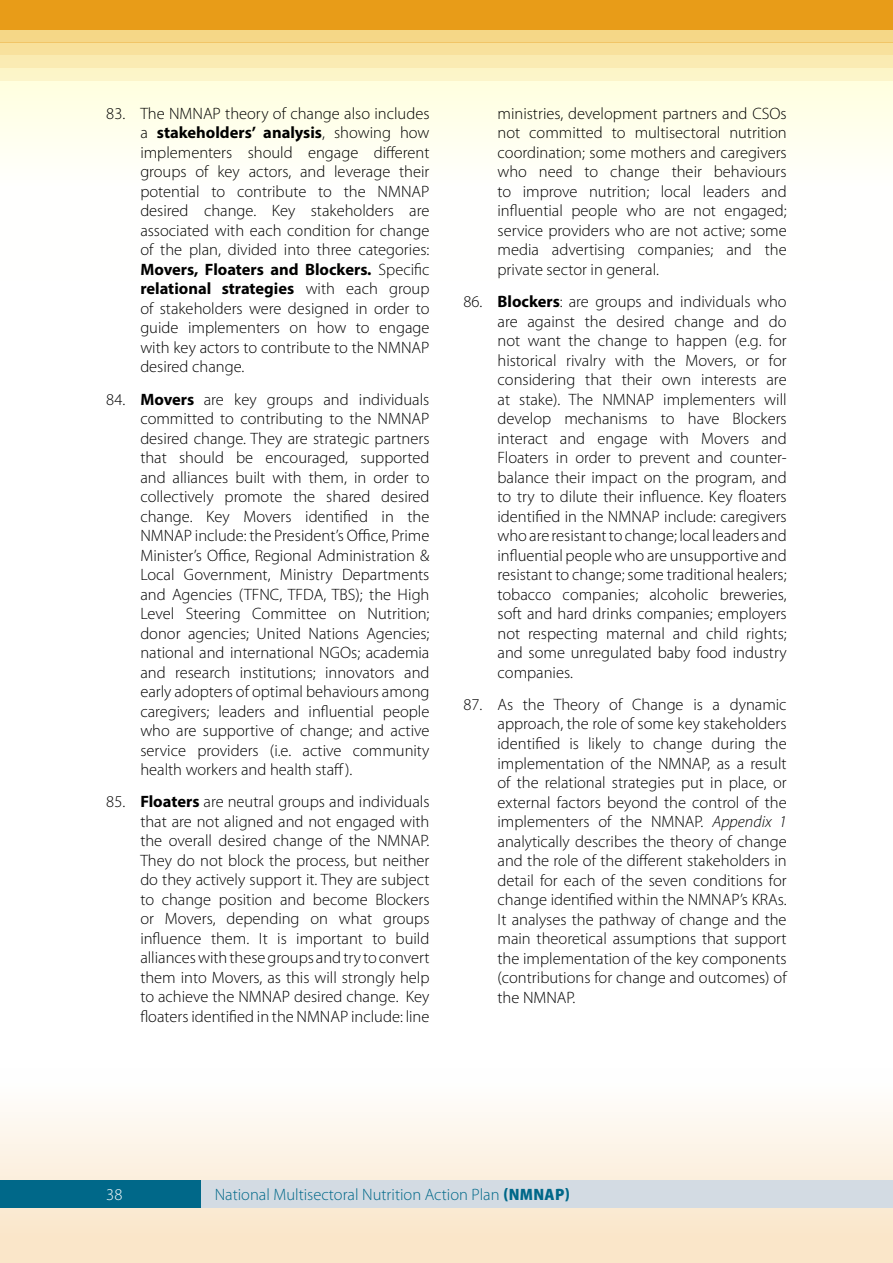
<style>
.page{position:relative;width:893px;height:1263px;background:#fff}
.page>*{position:absolute;margin:0;border:0;box-sizing:border-box;transform-origin:0 0}
.t1{font:300 16.5px/19.5px "Myriad Pro";color:#000;text-align:justify}
.t2{font:300 16.5px "Myriad Pro";color:#006889}
.t3{font:300 16.5px "Myriad Pro";color:#fff}
.s1{font-weight:700}
.s2{font-style:italic}
.s3{font-weight:900;font-stretch:semi-condensed}
</style>
<div class="page">
<svg style="left:0;top:1110px;width:893px;height:153px"></svg>
<svg style="left:0;top:81px;width:893px;height:75px;fill:#ffffe9"></svg>
<div style="left:0;top:0;width:893px;height:30px;background:#e89c18"></div>
<div style="left:0;top:68px;width:893px;height:13px;background:#fcf5c8"></div>
<div style="left:0;top:55px;width:893px;height:13px;background:#faebb3"></div>
<div style="left:0;top:43px;width:893px;height:12px;background:#f8e19c"></div>
<div style="left:0;top:30px;width:893px;height:13px;background:#f5d787"></div>
<div style="left:201px;top:1180px;width:692px;height:28px;background:#d3dbe3"></div>
<div style="left:0;top:1180px;width:201px;height:28px;background:#006889"></div>
<p class="t1" style="left:140px;top:103px;width:291px;text-indent:-34px">83. The NMNAP theory of change also includes a <span class="s1">stakeholders’ analysis</span>, showing how implementers should engage different groups of key actors, and leverage their potential to contribute to the NMNAP desired change. Key stakeholders are associated with each condition for change of the plan, divided into three categories:<br><span class="s1">Movers, Floaters and Blockers.</span> Specific <span class="s1">relational strategies</span> with each group of stakeholders were designed in order to guide implementers on how to engage with key actors to contribute to the NMNAP desired change.</p>
<p class="t1" style="left:140px;top:389px;width:291px;text-indent:-34px">84. <span class="s1">Movers</span> are key groups and individuals committed to contributing to the NMNAP desired change. They are strategic partners that should be encouraged, supported and alliances built with them, in order to collectively promote the shared desired change. Key Movers identified in the NMNAP include: the President’s Office, Prime Minister’s Office, Regional Administration &amp; Local Government, Ministry Departments and Agencies (TFNC, TFDA, TBS); the High Level Steering Committee on Nutrition; donor agencies; United Nations Agencies; national and international NGOs; academia and research institutions; innovators and early adopters of optimal behaviours among caregivers; leaders and influential people who are supportive of change; and active service providers (i.e. active community health workers and health staff).</p>
<p class="t1" style="left:140px;top:792px;width:291px;text-indent:-34px">85. <span class="s1">Floaters</span> are neutral groups and individuals that are not aligned and not engaged with the overall desired change of the NMNAP.<br>They do not block the process, but neither do they actively support it. They are subject to change position and become Blockers or Movers, depending on what groups influence them. It is important to build alliances with these groups and try to convert them into Movers, as this will strongly help to achieve the NMNAP desired change. Key floaters identified in the NMNAP include: line</p>
<p class="t1" style="left:497px;top:103px;width:291px">ministries, development partners and CSOs not committed to multisectoral nutrition coordination; some mothers and caregivers who need to change their behaviours to improve nutrition; local leaders and influential people who are not engaged; service providers who are not active; some media advertising companies; and the private sector in general.</p>
<p class="t1" style="left:497px;top:292px;width:291px;text-indent:-34px">86. <span class="s1">Blockers</span>: are groups and individuals who are against the desired change and do not want the change to happen (e.g. for historical rivalry with the Movers, or for considering that their own interests are at stake). The NMNAP implementers will develop mechanisms to have Blockers interact and engage with Movers and Floaters in order to prevent and counter&shy;balance their impact on the program, and to try to dilute their influence. Key floaters identified in the NMNAP include: caregivers who are resistant to change; local leaders and influential people who are unsupportive and resistant to change; some traditional healers; tobacco companies; alcoholic breweries, soft and hard drinks companies; employers not respecting maternal and child rights; and some unregulated baby food industry companies.</p>
<p class="t1" style="left:497px;top:694px;width:291px;text-indent:-34px">87. As the Theory of Change is a dynamic approach, the role of some key stakeholders identified is likely to change during the implementation of the NMNAP, as a result of the relational strategies put in place, or external factors beyond the control of the implementers of the NMNAP. <span class="s2">Appendix 1 </span>analytically describes the theory of change and the role of the different stakeholders in detail for each of the seven conditions for change identified within the NMNAP’s KRAs.<br>It analyses the pathway of change and the main theoretical assumptions that support the implementation of the key components (contributions for change and outcomes) of the NMNAP.</p>
<p class="t3" style="left:106px;top:1185px;width:18px">38</p>
<p class="t2" style="left:215px;top:1184px;width:357px">National Multisectoral Nutrition Action Plan <span class="s3">(NMNAP)</span></p>
</div>
